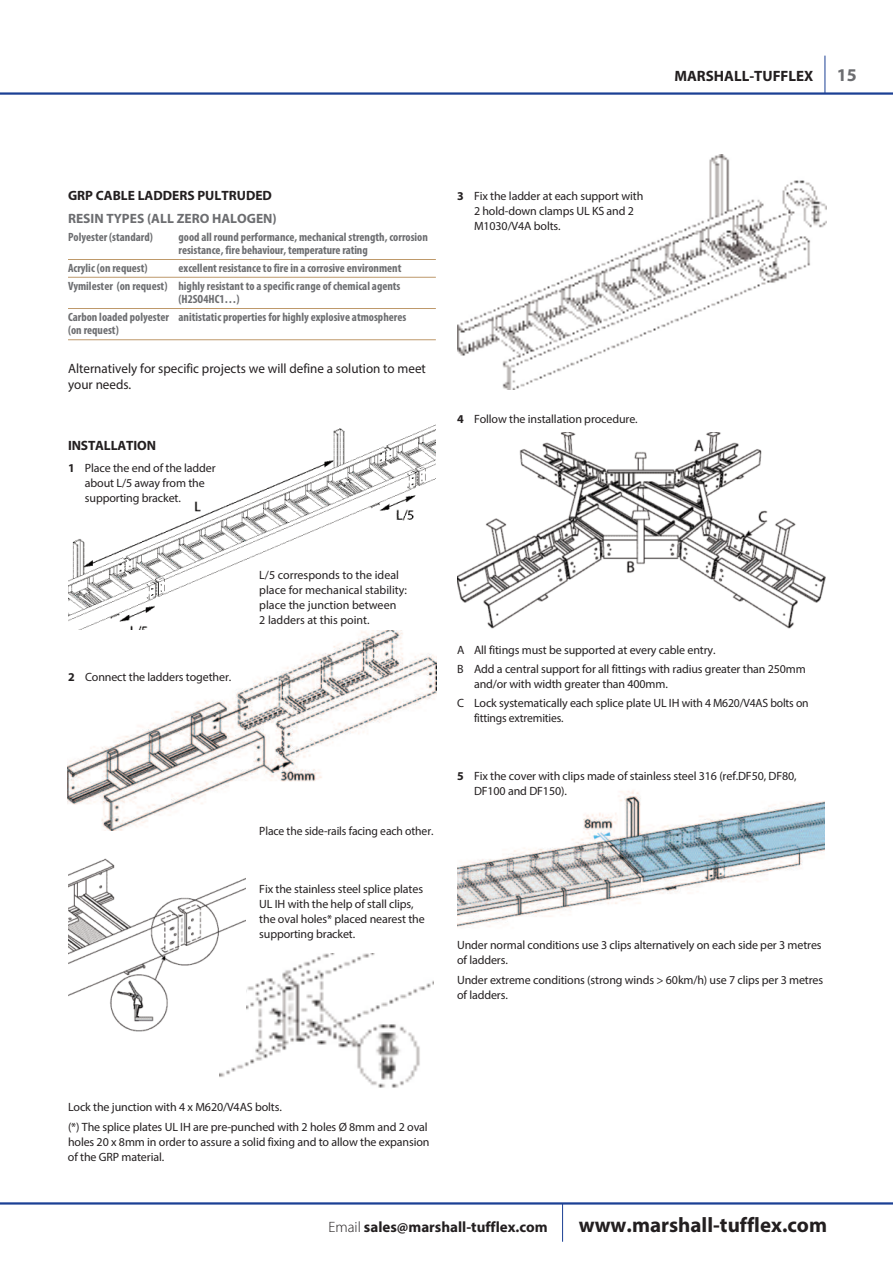
<style>
.page{position:relative;width:893px;height:1263px;background:#fff}
.page>*{position:absolute;margin:0;border:0;box-sizing:border-box;transform-origin:0 0}
.t1{font:700 21px "Myriad Pro";color:#231f20}
.t2{font:700 18px "Myriad Pro";color:#6c6d70}
.t3{font:700 15px "Myriad Pro";color:#231f20}
.t4{font:13.5px/16.5px "Myriad Pro";color:#231f20}
.t5{font:700 13.5px "Myriad Pro";color:#231f20}
.t6{font:700 13.5px "Myriad Pro";color:#6c6d70}
.t7{font:12px/15px "Myriad Pro";letter-spacing:-.01em;color:#231f20}
.t8{font:700 condensed 12px/17.7px "Myriad Pro";color:#6c6d70}
.s1{font-weight:700}
.s2{font-weight:300}
</style>
<div class="page">
<img style="left:220px;top:953px;width:213px;height:135px">
<img style="left:68px;top:424px;width:368px;height:207px">
<img style="left:68px;top:631px;width:368px;height:199px">
<img style="left:68px;top:858px;width:177px;height:196px">
<img style="left:457px;top:154px;width:369px;height:236px">
<img style="left:457px;top:433px;width:368px;height:196px">
<img style="left:457px;top:790px;width:368px;height:137px">
<hr style="left:0;top:92px;width:893px;height:3px;background:#1b3f94">
<hr style="left:0;top:1202px;width:893px;height:2px;background:#1b3f94">
<hr style="left:825px;top:56px;width:1px;height:38px;background:#1b3f94">
<hr style="left:562px;top:1203px;width:1px;height:39px;background:#1b3f94">
<hr style="left:68px;top:259px;width:368px;height:1px;background:#be996a">
<hr style="left:68px;top:277px;width:368px;height:1px;background:#be996a">
<hr style="left:68px;top:308px;width:368px;height:1px;background:#be996a">
<hr style="left:68px;top:339px;width:368px;height:1px;background:#be996a">
<p class="t3" style="left:674px;top:70px;width:140px">MARSHALL-TUFFLEX</p>
<h2 class="t2" style="left:837px;top:68px;width:21px">15</h2>
<p class="t5" style="left:68px;top:190px;width:205px">GRP CABLE LADDERS PULTRUDED</p>
<p class="t6" style="left:68px;top:213px;width:210px">RESIN TYPES (ALL ZERO HALOGEN)</p>
<p class="t8" style="left:68px;top:229px;width:86px">Polyester (standard)</p>
<p class="t8" style="left:178px;top:231px;width:251px;line-height:13.5px">good all round performance, mechanical strength, corrosion resistance, fire behaviour,temperature rating</p>
<p class="t8" style="left:68px;top:260px;width:81px">Acrylic (on request)</p>
<p class="t8" style="left:68px;top:260px;width:335px;text-align:right">excellent resistance to fire in a corrosive environment<br>Vymilester (on request) highly resistant to a specific range of chemical agents</p>
<p class="t8" style="left:68px;top:291px;width:340px;text-indent:110px">(H2SO4HC1…)<br>Carbon loaded polyester anitistatic properties for highly explosive atmospheres</p>
<p class="t8" style="left:68px;top:322px;width:52px">(on request)</p>
<p class="t4" style="left:68px;top:361px;width:359px">Alternatively for specific projects we will define a solution to meet your needs.</p>
<p class="t5" style="left:68px;top:441px;width:89px">INSTALLATION</p>
<p class="t7" style="left:85px;top:461px;width:132px;text-indent:-17px"><span class="s1">1</span> Place the end of the ladder about L/5 away from the supporting bracket.</p>
<p class="t7" style="left:474px;top:190px;width:171px;text-indent:-17px"><span class="s1">3</span> Fix the ladder at each support with<br>2 hold-down clamps UL KS and 2<br>M1030/V4A bolts.</p>
<p class="t7" style="left:457px;top:412px;width:182px"><span class="s1">4</span> Follow the installation procedure.</p>
<p class="t7" style="left:68px;top:671px;width:165px"><span class="s1">2</span> Connect the ladders together.</p>
<p class="t7" style="left:259px;top:568px;width:149px">L/5 corresponds to the ideal place for mechanical stability: place the junction between<br>2 ladders at this point.</p>
<p class="t7" style="left:259px;top:825px;width:176px">Place the side-rails facing each other.</p>
<p class="t7" style="left:259px;top:882px;width:167px">Fix the stainless steel splice plates<br>UL IH with the help of stall clips, the oval holes* placed nearest the supporting bracket.</p>
<p class="t7" style="left:457px;top:641px;width:350px;line-height:19.2px">A All fitings must be supported at every cable entry.<br>B Add a central support for all fittings with radius greater than 250mm</p>
<p class="t7" style="left:457px;top:675px;width:353px;line-height:19.2px;text-indent:17px">and/or with width greater than 400mm.<br>C Lock systematically each splice plate UL IH with 4 M620/V4AS bolts on</p>
<p class="t7" style="left:474px;top:712px;width:91px">fittings extremities.</p>
<p class="t7" style="left:474px;top:770px;width:324px;text-indent:-17px"><span class="s1">5</span> Fix the cover with clips made of stainless steel 316 (ref.DF50, DF80,<br>DF100 and DF150).</p>
<p class="t7" style="left:457px;top:939px;width:366px">Under normal conditions use 3 clips alternatively on each side per 3 metres of ladders.</p>
<p class="t7" style="left:457px;top:973px;width:368px">Under extreme conditions (strong winds &gt; 60km/h) use 7 clips per 3 metres of ladders.</p>
<p class="t7" style="left:68px;top:1099px;width:361px;line-height:19.2px">Lock the junction with 4 x M620/V4AS bolts.<br>(*) The splice plates UL IH are pre-punched with 2 holes Ø 8mm and 2 oval</p>
<p class="t7" style="left:68px;top:1135px;width:363px">holes 20 x 8mm in order to assure a solid fixing and to allow the expansion of the GRP material.</p>
<p class="t3" style="left:328px;top:1221px;width:221px"><span class="s2">Email</span> SALES@MARSHALL-TUFFLEX.COM</p>
<h1 class="t1" style="left:579px;top:1217px;width:250px">WWW.MARSHALL-TUFFLEX.COM</h1>
</div>
